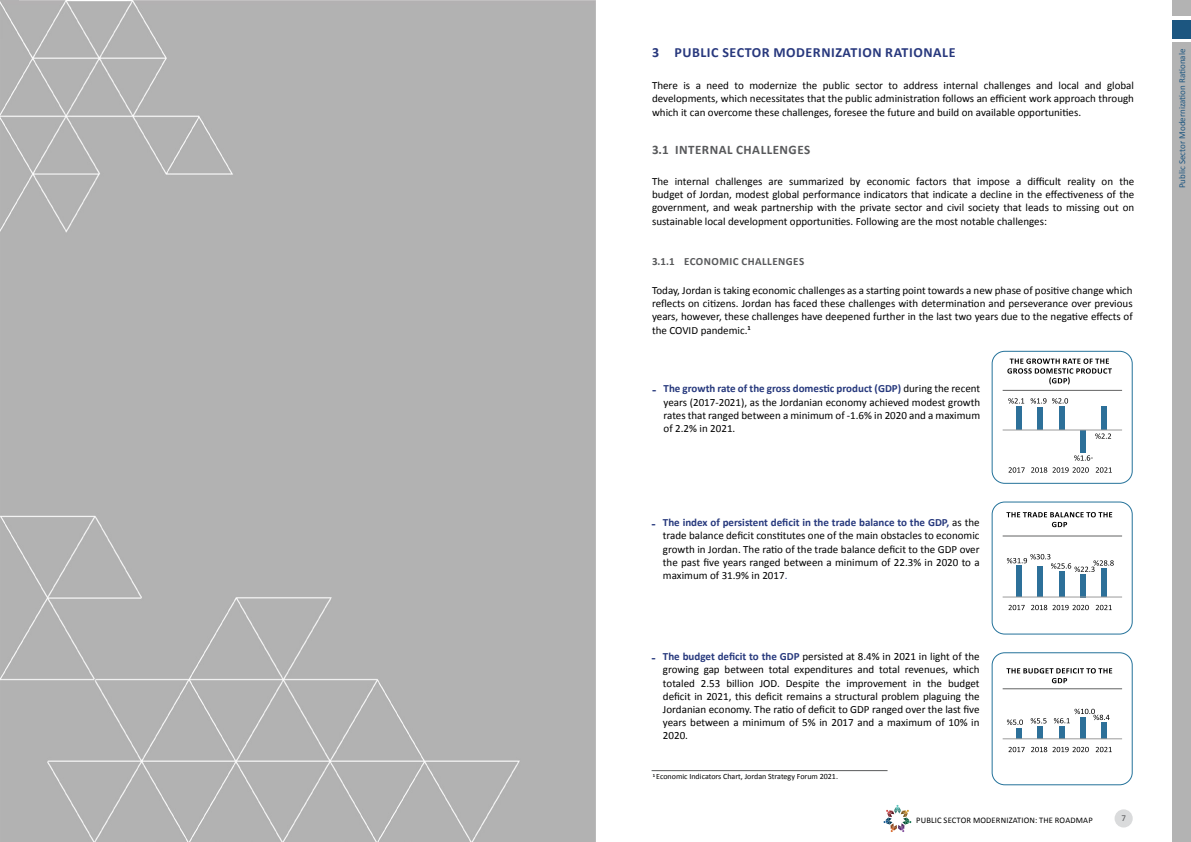
<style>
.page{position:relative;width:1191px;height:842px;background:#fff}
.page>*{position:absolute;margin:0;border:0;box-sizing:border-box;transform-origin:0 0}
.t1{font:700 14px "Calibri";letter-spacing:.04em;color:#28387d}
.t2{font:700 14px "Calibri";color:#27397d}
.t3{font:700 13px "Calibri";letter-spacing:.04em;color:#58595b}
.t4{font:11px/13.2px "Calibri";color:#000;text-align:justify}
.t5{font:700 11px "Calibri";letter-spacing:.04em;color:#58595b}
.t6{font:9px "Calibri";color:#1d5680}
.t7{font:9px "Calibri";color:#58595b}
.t8{font:8.5px "Calibri";letter-spacing:.02em;color:#000}
.t9{font:8px "Calibri";color:#000}
.s1{font-weight:700;color:#27397d}
.s2{color:#27397d}
</style>
<div class="page">
<div style="left:1172px;top:42px;width:19px;height:800px;background:#b3b3b3"></div>
<div style="left:1172px;top:20px;width:19px;height:18px;background:#1c5680"></div>
<div style="left:1172px;top:0;width:19px;height:16px;background:#b3b3b3"></div>
<svg style="left:883px;top:805px;width:28px;height:27px"></svg>
<div style="left:0;top:0;width:595px;height:842px;background:#b2b2b2"></div>
<div style="left:1114px;top:809px;width:18px;height:18px;background:#dadbdc;border-radius:50%"></div>
<div style="left:991px;top:351px;width:141px;height:133px;border:1px solid #24729a;border-radius:12px"></div>
<hr style="left:1002px;top:390px;width:120px;height:1px;background:#626363">
<div style="left:1015px;top:407px;width:6px;height:23px;background:#2d7099"></div>
<div style="left:1037px;top:407px;width:5px;height:23px;background:#2d7099"></div>
<div style="left:1058px;top:407px;width:6px;height:23px;background:#2d7099"></div>
<div style="left:1101px;top:407px;width:6px;height:23px;background:#2d7099"></div>
<div style="left:1080px;top:430px;width:6px;height:22px;background:#2d7099"></div>
<svg style="left:1008px;top:398px;width:16px;height:6px"></svg>
<svg style="left:1008px;top:467px;width:16px;height:6px"></svg>
<svg style="left:1031px;top:467px;width:57px;height:6px"></svg>
<svg style="left:1095px;top:467px;width:16px;height:6px"></svg>
<svg style="left:1030px;top:398px;width:16px;height:6px"></svg>
<svg style="left:1052px;top:398px;width:16px;height:6px"></svg>
<svg style="left:1095px;top:433px;width:16px;height:6px"></svg>
<svg style="left:1074px;top:455px;width:18px;height:6px"></svg>
<div style="left:991px;top:501px;width:141px;height:133px;border:1px solid #24729a;border-radius:12px"></div>
<hr style="left:1002px;top:535px;width:120px;height:1px;background:#626363">
<div style="left:1015px;top:566px;width:6px;height:31px;background:#2d7099"></div>
<div style="left:1037px;top:567px;width:5px;height:30px;background:#2d7099"></div>
<div style="left:1058px;top:571px;width:6px;height:26px;background:#2d7099"></div>
<div style="left:1101px;top:569px;width:6px;height:28px;background:#2d7099"></div>
<div style="left:1080px;top:574px;width:6px;height:23px;background:#2d7099"></div>
<svg style="left:1008px;top:605px;width:16px;height:5px"></svg>
<svg style="left:1031px;top:605px;width:57px;height:5px"></svg>
<svg style="left:1095px;top:605px;width:16px;height:5px"></svg>
<svg style="left:1007px;top:554px;width:106px;height:18px"></svg>
<div style="left:991px;top:652px;width:141px;height:133px;border:1px solid #24729a;border-radius:12px"></div>
<hr style="left:1002px;top:688px;width:120px;height:1px;background:#626363">
<div style="left:1015px;top:728px;width:6px;height:11px;background:#2d7099"></div>
<div style="left:1037px;top:726px;width:5px;height:13px;background:#2d7099"></div>
<div style="left:1058px;top:726px;width:6px;height:13px;background:#2d7099"></div>
<div style="left:1101px;top:722px;width:6px;height:17px;background:#2d7099"></div>
<div style="left:1080px;top:717px;width:6px;height:22px;background:#2d7099"></div>
<svg style="left:1007px;top:719px;width:16px;height:6px"></svg>
<svg style="left:1008px;top:747px;width:16px;height:5px"></svg>
<svg style="left:1031px;top:747px;width:57px;height:5px"></svg>
<svg style="left:1095px;top:747px;width:16px;height:5px"></svg>
<svg style="left:1030px;top:718px;width:16px;height:5px"></svg>
<svg style="left:1053px;top:709px;width:56px;height:14px"></svg>
<hr style="left:1002px;top:738px;width:120px;height:1px;background:#9a9a9a">
<hr style="left:1002px;top:597px;width:120px;height:1px;background:#9a9a9a">
<hr style="left:1002px;top:430px;width:120px;height:1px;background:#9a9a9a">
<svg style="left:1007px;top:358px;width:104px;height:26px"></svg>
<svg style="left:1006px;top:512px;width:106px;height:15px"></svg>
<svg style="left:1006px;top:668px;width:106px;height:15px"></svg>
<hr style="left:651px;top:770px;width:236px;height:1px;background:#58595b">
<p class="t1" style="left:652px;top:43px;width:305px">3 PUBLIC SECTOR MODERNIZATION RATIONALE</p>
<p class="t4" style="left:652px;top:79px;width:483px">There is a need to modernize the public sector to address internal challenges and local and global developments, which necessitates that the public administration follows an efficient work approach through which it can overcome these challenges, foresee the future and build on available opportunities.</p>
<p class="t3" style="left:652px;top:141px;width:18px">3.1</p>
<p class="t3" style="left:675px;top:141px;width:137px">INTERNAL CHALLENGES</p>
<p class="t4" style="left:652px;top:175px;width:484px">The internal challenges are summarized by economic factors that impose a difficult reality on the budget of Jordan, modest global performance indicators that indicate a decline in the effectiveness of the government, and weak partnership with the private sector and civil society that leads to missing out on sustainable local development opportunities. Following are the most notable challenges:</p>
<p class="t5" style="left:652px;top:255px;width:24px">3.1.1</p>
<p class="t5" style="left:684px;top:255px;width:122px">ECONOMIC CHALLENGES</p>
<p class="t4" style="left:652px;top:284px;width:482px">Today, Jordan is taking economic challenges as a starting point towards a new phase of positive change which reflects on citizens. Jordan has faced these challenges with determination and perseverance over previous years, however, these challenges have deepened further in the last two years due to the negative effects of the COVID pandemic.<sup>1</sup></p>
<p class="t4" style="left:663px;top:382px;width:318px"><span class="s1">The growth rate of the gross domestic product (GDP)</span> during the recent years (2017-2021), as the Jordanian economy achieved modest growth rates that ranged between a minimum of -1.6% in 2020 and a maximum of 2.2% in 2021.</p>
<p class="t2" style="left:652px;top:380px;width:6px">-</p>
<p class="t4" style="left:663px;top:516px;width:318px"><span class="s1">The index of persistent deficit in the trade balance to the GDP,</span> as the trade balance deficit constitutes one of the main obstacles to economic growth in Jordan. The ratio of the trade balance deficit to the GDP over the past five years ranged between a minimum of 22.3% in 2020 to a maximum of 31.9% in 2017<span class="s2">.</span></p>
<p class="t2" style="left:651px;top:514px;width:6px">-</p>
<p class="t4" style="left:663px;top:650px;width:318px"><span class="s1">The budget deficit to the GDP</span> persisted at 8.4% in 2021 in light of the growing gap between total expenditures and total revenues, which totaled 2.53 billion JOD. Despite the improvement in the budget deficit in 2021, this deficit remains a structural problem plaguing the Jordanian economy. The ratio of deficit to GDP ranged over the last five years between a minimum of 5% in 2017 and a maximum of 10% in 2020.</p>
<p class="t2" style="left:651px;top:648px;width:6px">-</p>
<p class="t9" style="left:653px;top:771px;width:187px"><sup>1</sup> Economic Indicators Chart, Jordan Strategy Forum 2021.</p>
<p class="t8" style="left:916px;top:814px;width:178px">PUBLIC SECTOR MODERNIZATION: THE ROADMAP</p>
<p class="t7" style="left:1121px;top:812px;width:6px">7</p>
<p class="t6" style="left:1176px;top:188px;width:141px;rotate:-90deg">Public Sector Modernization Rationale</p>
</div>
